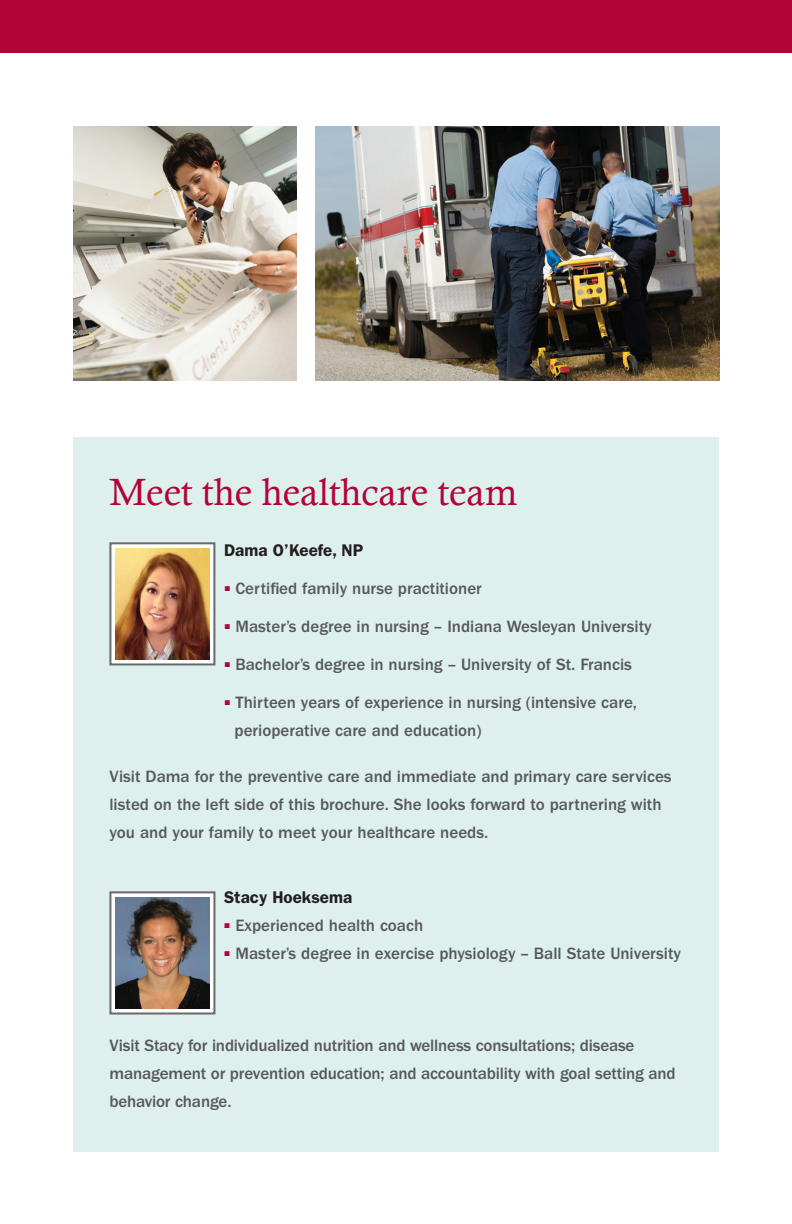
<style>
.page{position:relative;width:792px;height:1224px;background:#fff}
.page>*{position:absolute;margin:0;border:0;box-sizing:border-box;transform-origin:0 0}
.t1{font:38px "Calisto";color:#b30437}
.t2{font:500 17px/28px "ITC Franklin Gothic Std";color:#57585a}
.t3{font:600 17px "ITC Franklin Gothic Std";color:#231f20}
</style>
<div class="page">
<div style="left:73px;top:437px;width:646px;height:715px;background:#ddf0ed"></div>
<div style="left:0;top:0;width:792px;height:53px;background:#b30437"></div>
<svg style="left:109px;top:891px;width:106px;height:124px;background:#bebfc1"></svg>
<img style="left:115px;top:898px;width:94px;height:110px">
<svg style="left:109px;top:542px;width:106px;height:123px;background:#c9c5bf"></svg>
<img style="left:115px;top:549px;width:94px;height:110px">
<img style="left:315px;top:126px;width:405px;height:255px">
<img style="left:73px;top:126px;width:223px;height:255px">
<p class="t1" style="left:109px;top:470px;width:409px">Meet the healthcare team</p>
<p class="t3" style="left:224px;top:540px;width:141px">Dama O’Keefe, NP</p>
<p class="t2" style="left:225px;top:575px;width:259px"><sup>■</sup> Certified family nurse practitioner</p>
<p class="t2" style="left:225px;top:612px;width:429px"><sup>■</sup> Master’s degree in nursing – Indiana Wesleyan University</p>
<p class="t2" style="left:225px;top:650px;width:409px"><sup>■</sup> Bachelor’s degree in nursing – University of St. Francis</p>
<p class="t2" style="left:235px;top:688px;width:404px;text-indent:-10px"><sup>■</sup> Thirteen years of experience in nursing (intensive care, perioperative care and education)</p>
<p class="t2" style="left:109px;top:762px;width:564px">Visit Dama for the preventive care and immediate and primary care services listed on the left side of this brochure. She looks forward to partnering with you and your family to meet your healthcare needs.</p>
<p class="t3" style="left:224px;top:887px;width:130px">Stacy Hoeksema</p>
<p class="t2" style="left:225px;top:912px;width:200px"><sup>■</sup> Experienced health coach</p>
<p class="t2" style="left:225px;top:940px;width:458px"><sup>■</sup> Master’s degree in exercise physiology – Ball State University</p>
<p class="t2" style="left:109px;top:1032px;width:568px">Visit Stacy for individualized nutrition and wellness consultations; disease management or prevention education; and accountability with goal setting and behavior change.</p>
</div>
